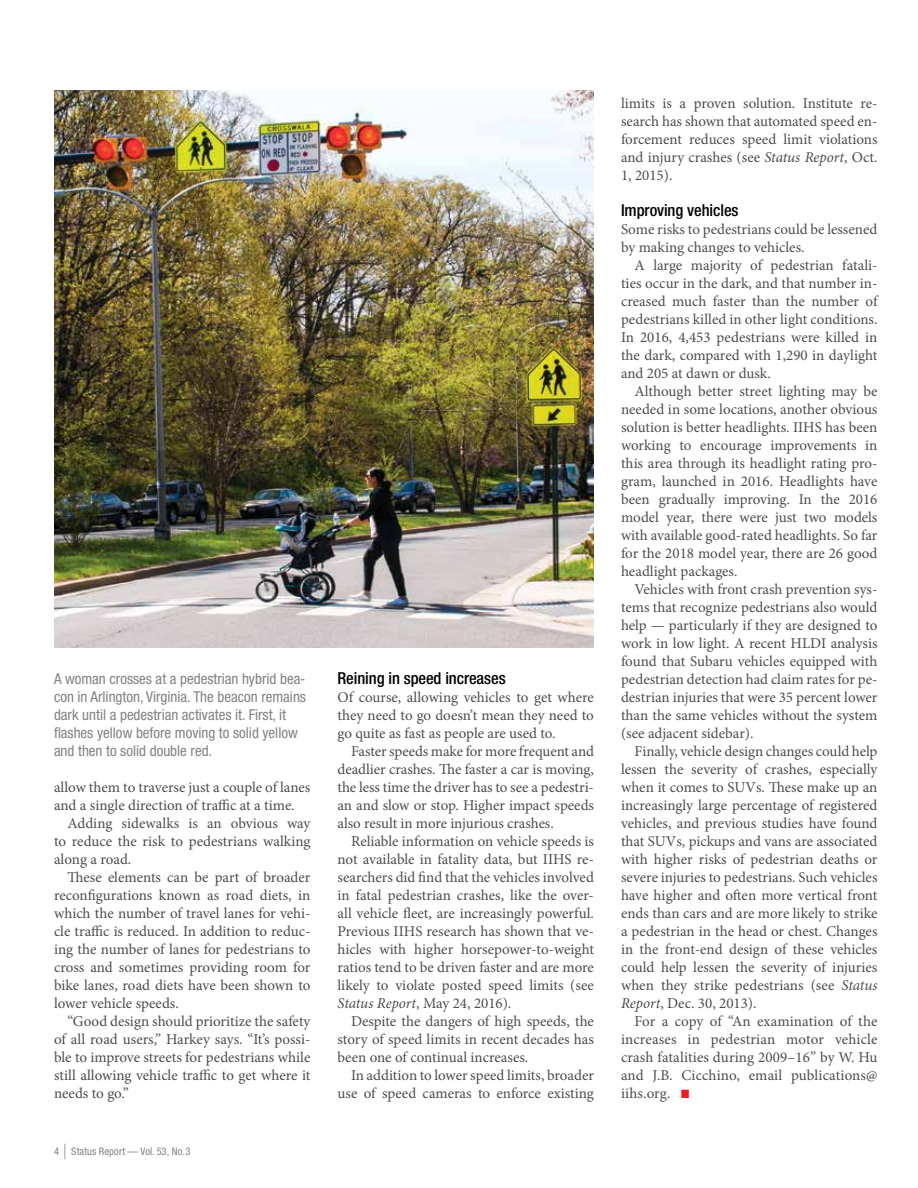
<style>
.page{position:relative;width:918px;height:1188px;background:#fff}
.page>*{position:absolute;margin:0;border:0;box-sizing:border-box;transform-origin:0 0}
.t1{font:500 condensed 16.5px "Helvetica Neue LT Pro";letter-spacing:-.005em;color:#000}
.t2{font:15px/18px "Minion Pro";color:#4c4c4e;text-align:justify}
.t3{font:condensed 15px/18px "Helvetica Neue LT Pro";color:#808284}
.t4{font:condensed 10.5px "Helvetica Neue LT Pro";letter-spacing:.01em;color:#808284}
.s1{font-size:21px}
.s2{font-style:italic}
.s3{color:#ed1b24}
</style>
<div class="page">
<img style="left:54px;top:90px;width:540px;height:558px">
<p class="t3" style="left:54px;top:670px;width:254px">A woman crosses at a pedestrian hybrid bea&shy;con in Arlington, Virginia. The beacon remains dark until a pedestrian activates it. First, it flashes yellow before moving to solid yellow and then to solid double red.</p>
<p class="t2" style="left:54px;top:778px;width:258px">allow them to traverse just a couple of lanes and a single direction of traffic at a time.</p>
<p class="t2" style="left:54px;top:814px;width:258px;text-indent:14px">Adding sidewalks is an obvious way to reduce the risk to pedestrians walking along a road.</p>
<p class="t2" style="left:54px;top:868px;width:258px;text-indent:14px">These elements can be part of broader reconfigurations known as road diets, in which the number of travel lanes for vehi&shy;cle traffic is reduced. In addition to reduc&shy;ing the number of lanes for pedestrians to cross and sometimes providing room for bike lanes, road diets have been shown to lower vehicle speeds.</p>
<p class="t2" style="left:54px;top:1012px;width:258px;text-indent:14px">“Good design should prioritize the safety of all road users,” Harkey says. “It’s possi&shy;ble to improve streets for pedestrians while still allowing vehicle traffic to get where it needs to go.”</p>
<p class="t4" style="left:54px;top:1145px;width:138px">4 <span class="s1">|</span> Status Report — Vol. 53, No. 3</p>
<p class="t1" style="left:338px;top:668px;width:170px">Reining in speed increases</p>
<p class="t2" style="left:338px;top:688px;width:258px">Of course, allowing vehicles to get where they need to go doesn’t mean they need to go quite as fast as people are used to.</p>
<p class="t2" style="left:338px;top:742px;width:258px;text-indent:14px">Faster speeds make for more frequent and deadlier crashes. The faster a car is moving, the less time the driver has to see a pedestri&shy;an and slow or stop. Higher impact speeds also result in more injurious crashes.</p>
<p class="t2" style="left:338px;top:832px;width:258px;text-indent:14px">Reliable information on vehicle speeds is not available in fatality data, but IIHS re&shy;searchers did find that the vehicles involved in fatal pedestrian crashes, like the over&shy;all vehicle fleet, are increasingly powerful.<br>Previous IIHS research has shown that ve&shy;hicles with higher horsepower-to-weight ratios tend to be driven faster and are more likely to violate posted speed limits (see <span class="s2">Status Report</span>, May 24, 2016).</p>
<p class="t2" style="left:338px;top:1012px;width:258px;text-indent:14px">Despite the dangers of high speeds, the story of speed limits in recent decades has been one of continual increases.</p>
<p class="t2" style="left:338px;top:1066px;width:258px;text-align:right">In addition to lower speed limits, broader use of speed cameras to enforce existing</p>
<p class="t2" style="left:621px;top:94px;width:258px">limits is a proven solution. Institute re&shy;search has shown that automated speed en&shy;forcement reduces speed limit violations and injury crashes (see <span class="s2">Status Report</span>, Oct.<br>1, 2015).</p>
<p class="t1" style="left:621px;top:200px;width:119px">Improving vehicles</p>
<p class="t2" style="left:621px;top:220px;width:258px">Some risks to pedestrians could be lessened by making changes to vehicles.</p>
<p class="t2" style="left:621px;top:256px;width:258px;text-indent:14px">A large majority of pedestrian fatali&shy;ties occur in the dark, and that number in&shy;creased much faster than the number of pedestrians killed in other light conditions.<br>In 2016, 4,453 pedestrians were killed in the dark, compared with 1,290 in daylight and 205 at dawn or dusk.</p>
<p class="t2" style="left:621px;top:382px;width:258px;text-indent:14px">Although better street lighting may be needed in some locations, another obvious solution is better headlights. IIHS has been working to encourage improvements in this area through its headlight rating pro&shy;gram, launched in 2016. Headlights have been gradually improving. In the 2016 model year, there were just two models with available good-rated headlights. So far for the 2018 model year, there are 26 good headlight packages.</p>
<p class="t2" style="left:621px;top:580px;width:258px;text-indent:14px">Vehicles with front crash prevention sys&shy;tems that recognize pedestrians also would help — particularly if they are designed to work in low light. A recent HLDI analysis found that Subaru vehicles equipped with pedestrian detection had claim rates for pe&shy;destrian injuries that were 35 percent lower than the same vehicles without the system (see adjacent sidebar).</p>
<p class="t2" style="left:621px;top:742px;width:258px;text-indent:14px">Finally, vehicle design changes could help lessen the severity of crashes, especially when it comes to SUVs. These make up an increasingly large percentage of registered vehicles, and previous studies have found that SUVs, pickups and vans are associated with higher risks of pedestrian deaths or severe injuries to pedestrians. Such vehicles have higher and often more vertical front ends than cars and are more likely to strike a pedestrian in the head or chest. Changes in the front-end design of these vehicles could help lessen the severity of injuries when they strike pedestrians (see <span class="s2">Status Report</span>, Dec. 30, 2013).</p>
<p class="t2" style="left:621px;top:1012px;width:258px;text-indent:14px">For a copy of “An examination of the increases in pedestrian motor vehicle crash fatalities during 2009–16” by W. Hu and J.B. Cicchino, email publications@ iihs.org. <span class="s3">■</span></p>
</div>
